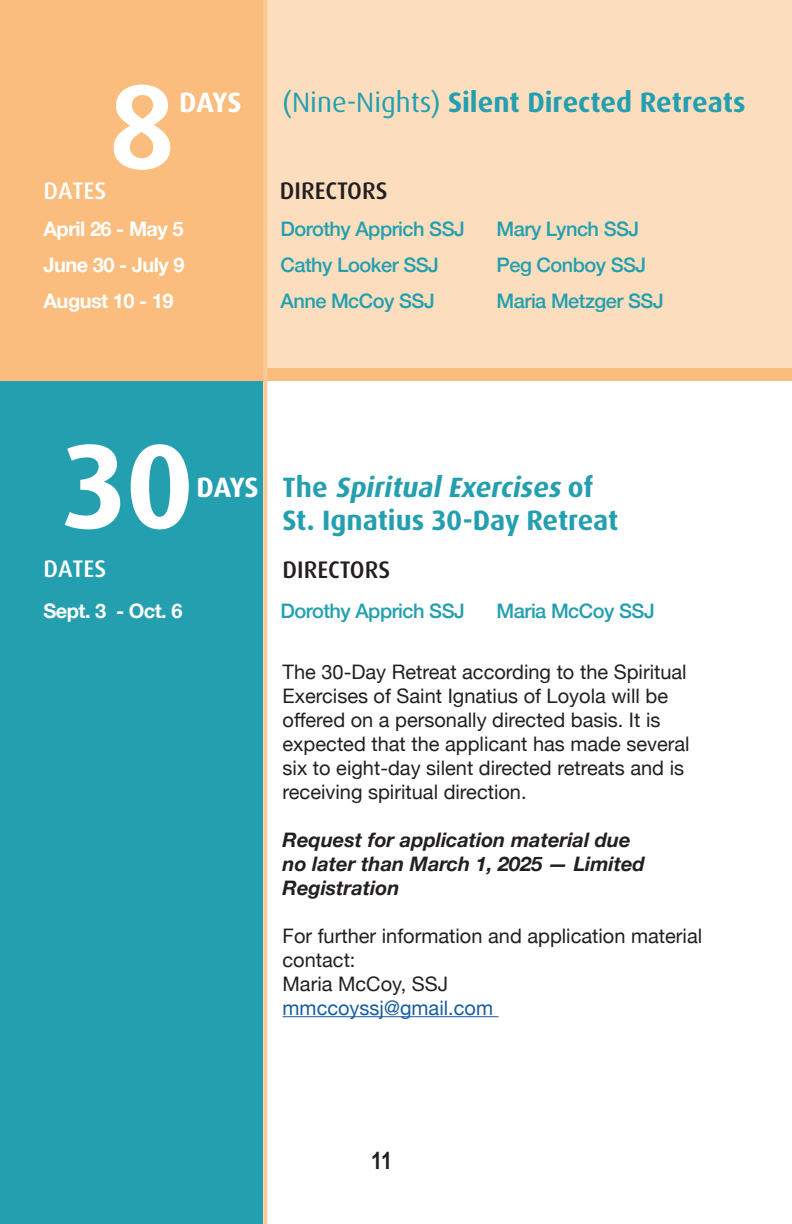
<style>
.page{position:relative;width:792px;height:1224px;background:#fff}
.page>*{position:absolute;margin:0;border:0;box-sizing:border-box;transform-origin:0 0}
.t1{font:700 120px "Dax OT";color:#fff}
.t2{font:700 28px/33.6px "Dax OT";color:#239faf}
.t3{font:700 28px "Dax OT";color:#fff}
.t4{font:500 24px "Dax OT";color:#231f20}
.t5{font:500 24px "Dax OT";color:#fff}
.t6{font:700 24px "Arial Narrow";color:#231f20}
.t7{font:20px/24px "Helvetica Neue";color:#231f20}
.t8{font:500 20px "Helvetica Neue";letter-spacing:-.025em;color:#239faf}
.t9{font:italic 700 20px/24px "Helvetica Neue";color:#231f20}
.t10{font:700 20px/36px "Helvetica Neue";letter-spacing:-.025em;color:#fff;text-align:justify}
.t11{font:20px "Helvetica Neue";color:#175d9e}
.s1{font-weight:400}
.s2{font-style:italic}
</style>
<div class="page">
<div style="left:266px;top:0;width:526px;height:381px;background:#fcdebe"></div>
<div style="left:0;top:0;width:265px;height:381px;background:#fabd7d"></div>
<div style="left:0;top:381px;width:263px;height:843px;background:#239faf"></div>
<hr style="left:283px;top:1016px;width:216px;height:1px;background:#175d9e">
<div style="left:3px;top:368px;width:789px;height:13px;background:#fabd7d"></div>
<svg style="left:263px;top:0;width:4px;height:1224px;background:#fbcb98"></svg>
<p class="t5" style="left:43px;top:175px;width:64px">DATES</p>
<h1 class="t1" style="left:108px;top:50px;width:69px">8</h1>
<h2 class="t3" style="left:179px;top:84px;width:64px">DAYS</h2>
<h2 class="t2" style="left:283px;top:86px;width:465px"><span class="s1">(Nine-Nights)</span> Silent Directed Retreats</h2>
<p class="t4" style="left:280px;top:175px;width:109px">DIRECTORS</p>
<p class="t10" style="left:43px;top:211px;width:143px">April 26 - May 5<br>June 30 - July 9<br>August 10 - 19</p>
<p class="t8" style="left:281px;top:212px;width:186px">Dorothy Apprich SSJ</p>
<p class="t8" style="left:497px;top:212px;width:144px">Mary Lynch SSJ</p>
<p class="t8" style="left:281px;top:248px;width:160px">Cathy Looker SSJ</p>
<p class="t8" style="left:497px;top:248px;width:151px">Peg Conboy SSJ</p>
<p class="t8" style="left:281px;top:284px;width:156px">Anne McCoy SSJ</p>
<p class="t8" style="left:497px;top:284px;width:169px">Maria Metzger SSJ</p>
<h1 class="t1" style="left:63px;top:410px;width:133px">30</h1>
<h2 class="t3" style="left:196px;top:469px;width:64px">DAYS</h2>
<h2 class="t2" style="left:283px;top:471px;width:337px">T h e <span class="s2">SpiritualExercises</span> o f<br>St. Ignatius 30-Day Retreat</h2>
<p class="t5" style="left:43px;top:554px;width:64px">DATES</p>
<p class="t4" style="left:283px;top:554px;width:109px">DIRECTORS</p>
<p class="t10" style="left:43px;top:593px;width:141px">Sept. 3 - Oct. 6</p>
<p class="t8" style="left:281px;top:595px;width:186px">Dorothy Apprich SSJ</p>
<p class="t8" style="left:497px;top:595px;width:160px">Maria McCoy SSJ</p>
<p class="t7" style="left:283px;top:661px;width:409px">The 30-Day Retreat according to the Spiritual Exercises of Saint Ignatius of Loyola will be offered on a personally directed basis. It is expected that the applicant has made several six to eight-day silent directed retreats and is receiving spiritual direction.</p>
<p class="t9" style="left:283px;top:828px;width:364px">Request for application material due no later than March 1, 2025 — Limited<br>Registration</p>
<p class="t7" style="left:283px;top:925px;width:421px">For further information and application material contact:<br>Maria McCoy, SSJ</p>
<p class="t11" style="left:283px;top:993px;width:212px">mmccoyssj@gmail.com</p>
<p class="t6" style="left:371px;top:1143px;width:22px">11</p>
</div>
